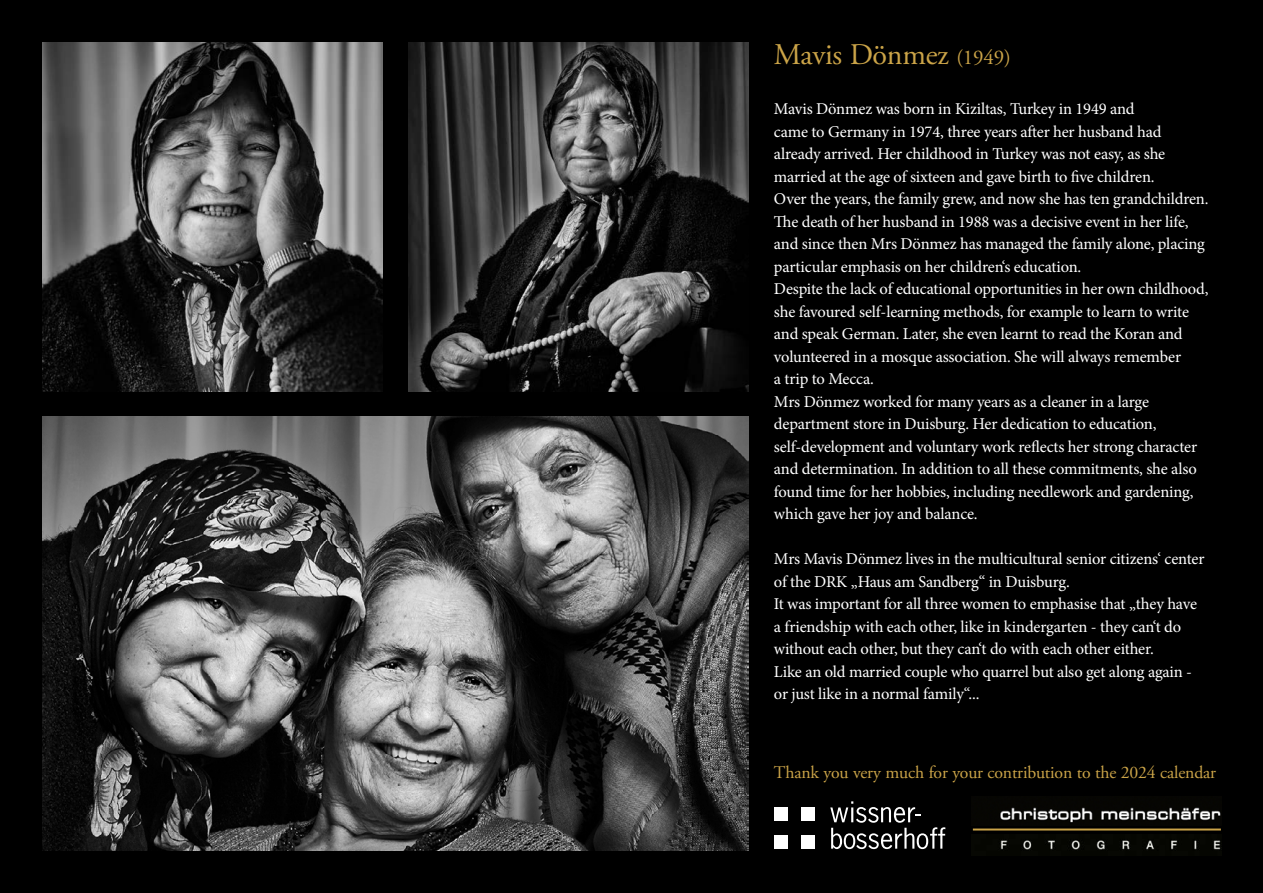
<style>
.page{position:relative;width:1263px;height:893px;background:#000}
.page>*{position:absolute;margin:0;border:0;box-sizing:border-box;transform-origin:0 0}
.t1{font:30px "Adobe Garamond Pro";letter-spacing:-.01em;color:#cba448}
.t2{font:17.7px "Adobe Garamond Pro";letter-spacing:-.01em;color:#cba448}
.t3{font:16.5px/22.5px "Minion Pro";letter-spacing:-.01em;color:#fff}
.s1{font-size:21px}
</style>
<div class="page">
<img style="left:43px;top:417px;width:705px;height:433px">
<img style="left:408px;top:43px;width:340px;height:348px">
<img style="left:43px;top:43px;width:340px;height:348px">
<div style="left:774px;top:835px;width:13px;height:14px;background:#fff"></div>
<div style="left:801px;top:835px;width:14px;height:14px;background:#fff"></div>
<div style="left:774px;top:807px;width:13px;height:14px;background:#fff"></div>
<div style="left:801px;top:807px;width:14px;height:14px;background:#fff"></div>
<svg style="left:830px;top:801px;width:115px;height:48px"></svg>
<img style="left:1000px;top:807px;width:221px;height:16px">
<img style="left:1000px;top:839px;width:221px;height:12px">
<hr style="left:973px;top:828px;width:248px;height:2px;background:#cba448">
<h1 class="t1" style="left:774px;top:37px;width:238px">Mavis Dönmez <span class="s1">(1949)</span></h1>
<p class="t3" style="left:774px;top:98px;width:436px">Mavis Dönmez was born in Kiziltas, Turkey in 1949 and<br>came to Germany in 1974, three years after her husband had already arrived. Her childhood in Turkey was not easy, as she married at the age of sixteen and gave birth to five children.<br>Over the years, the family grew, and now she has ten grandchildren.<br>The death of her husband in 1988 was a decisive event in her life, and since then Mrs Dönmez has managed the family alone, placing particular emphasis on her children‘s education.<br>Despite the lack of educational opportunities in her own childhood, she favoured self-learning methods, for example to learn to write and speak German. Later, she even learnt to read the Koran and volunteered in a mosque association. She will always remember<br>a trip to Mecca.<br>Mrs Dönmez worked for many years as a cleaner in a large department store in Duisburg. Her dedication to education, self-development and voluntary work reflects her strong character and determination. In addition to all these commitments, she also found time for her hobbies, including needlework and gardening, which gave her joy and balance.</p>
<p class="t3" style="left:774px;top:548px;width:432px">Mrs Mavis Dönmez lives in the multicultural senior citizens‘ center of the DRK „Haus am Sandberg“ in Duisburg.<br>It was important for all three women to emphasise that „they have a friendship with each other, like in kindergarten - they can‘t do without each other, but they can‘t do with each other either.<br>Like an old married couple who quarrel but also get along again - or just like in a normal family“...</p>
<p class="t2" style="left:774px;top:762px;width:444px">Thank you very much for your contribution to the 2024 calendar</p>
</div>
